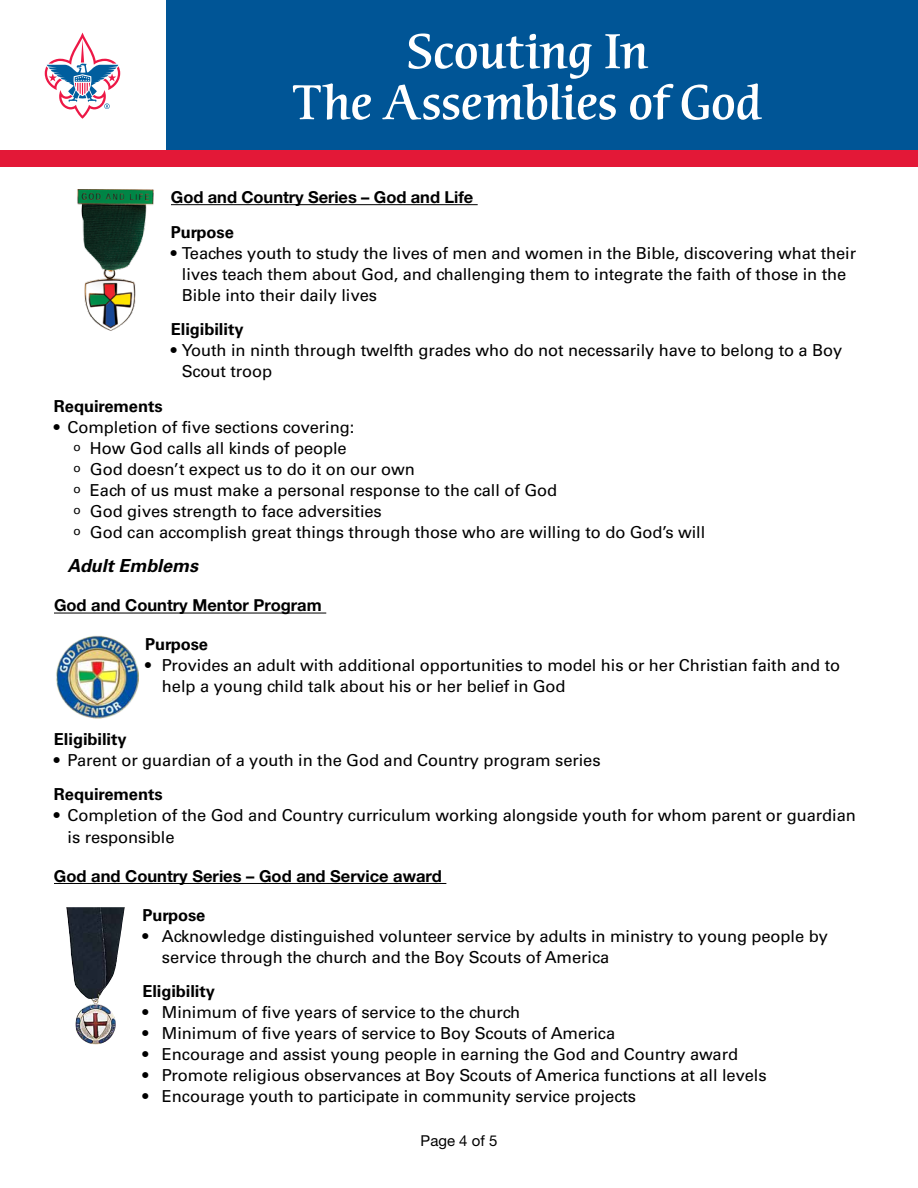
<style>
.page{position:relative;width:918px;height:1188px;background:#fff}
.page>*{position:absolute;margin:0;border:0;box-sizing:border-box;transform-origin:0 0}
.t1{font:51px/51px "Cerigo Md ITC";letter-spacing:-.005em;color:#fff;text-align:center}
.t2{font:italic 700 18px "Univers";letter-spacing:-.005em;color:#000}
.t3{font:16.5px/21px "Univers";letter-spacing:-.005em;color:#000}
.t4{font:700 16.5px "Helvetica Neue";color:#000}
.t5{font:700 16.5px "Univers";letter-spacing:-.005em;color:#000}
.t6{font:15px "Helvetica Neue";color:#000}
</style>
<div class="page">
<div style="left:166px;top:0;width:752px;height:162px;background:#005596"></div>
<div style="left:0;top:150px;width:918px;height:16px;background:#e31837"></div>
<hr style="left:171px;top:204px;width:307px;height:1px;background:#000">
<hr style="left:54px;top:613px;width:272px;height:1px;background:#000">
<hr style="left:54px;top:883px;width:392px;height:1px;background:#000">
<img style="left:56px;top:635px;width:83px;height:84px">
<img style="left:66px;top:907px;width:50px;height:138px">
<img style="left:77px;top:189px;width:77px;height:142px">
<svg style="left:45px;top:33px;width:75px;height:86px"></svg>
<h1 class="t1" style="left:293px;top:27px;width:471px">Scouting In<br>The Assemblies of God</h1>
<p class="t4" style="left:171px;top:187px;width:304px">God and Country Series – God and Life</p>
<p class="t5" style="left:171px;top:222px;width:65px">Purpose</p>
<p class="t3" style="left:182px;top:242px;width:676px;text-indent:-11px">• Teaches youth to study the lives of men and women in the Bible, discovering what their lives teach them about God, and challenging them to integrate the faith of those in the<br>Bible into their daily lives</p>
<p class="t5" style="left:171px;top:320px;width:74px">Eligibility</p>
<p class="t3" style="left:182px;top:340px;width:662px;text-indent:-11px">• Youth in ninth through twelfth grades who do not necessarily have to belong to a Boy<br>Scout troop</p>
<p class="t5" style="left:54px;top:396px;width:110px">Requirements</p>
<p class="t3" style="left:74px;top:416px;width:633px;text-indent:-20px">• Completion of five sections covering:<br><sup>o</sup> How God calls all kinds of people<br><sup>o</sup> God doesn’t expect us to do it on our own<br><sup>o</sup> Each of us must make a personal response to the call of God<br><sup>o</sup> God gives strength to face adversities<br><sup>o</sup> God can accomplish great things through those who are willing to do God’s will</p>
<p class="t2" style="left:68px;top:555px;width:132px">Adult Emblems</p>
<p class="t4" style="left:54px;top:595px;width:269px">God and Country Mentor Program</p>
<p class="t5" style="left:145px;top:635px;width:65px">Purpose</p>
<p class="t3" style="left:162px;top:655px;width:680px;text-indent:-17px">• Provides an adult with additional opportunities to model his or her Christian faith and to help a young child talk about his or her belief in God</p>
<p class="t5" style="left:54px;top:730px;width:74px">Eligibility</p>
<p class="t3" style="left:54px;top:750px;width:548px">• Parent or guardian of a youth in the God and Country program series</p>
<p class="t5" style="left:54px;top:785px;width:110px">Requirements</p>
<p class="t3" style="left:67px;top:805px;width:790px;text-indent:-13px">• Completion of the God and Country curriculum working alongside youth for whom parent or guardian is responsible</p>
<p class="t4" style="left:54px;top:866px;width:389px">God and Country Series – God and Service award</p>
<p class="t5" style="left:142px;top:905px;width:65px">Purpose</p>
<p class="t3" style="left:162px;top:926px;width:667px;text-indent:-20px">• Acknowledge distinguished volunteer service by adults in ministry to young people by service through the church and the Boy Scouts of America</p>
<p class="t5" style="left:142px;top:982px;width:74px">Eligibility</p>
<p class="t3" style="left:142px;top:1002px;width:379px">• Minimum of five years of service to the church</p>
<p class="t3" style="left:142px;top:1023px;width:474px">• Minimum of five years of service to Boy Scouts of America</p>
<p class="t3" style="left:142px;top:1044px;width:597px">• Encourage and assist young people in earning the God and Country award</p>
<p class="t3" style="left:142px;top:1065px;width:626px">• Promote religious observances at Boy Scouts of America functions at all levels</p>
<p class="t3" style="left:142px;top:1086px;width:495px">• Encourage youth to participate in community service projects</p>
<p class="t6" style="left:421px;top:1132px;width:78px">Page 4 of 5</p>
</div>
